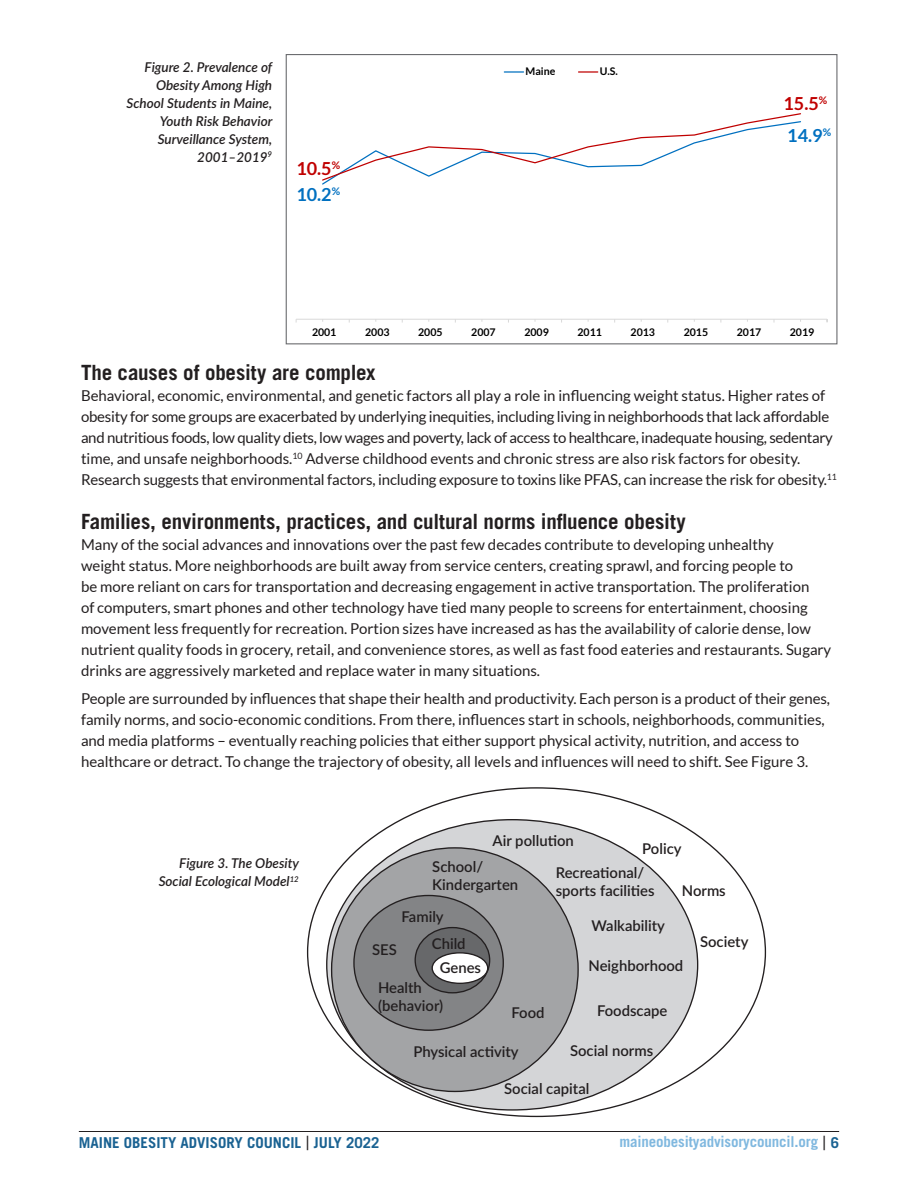
<style>
.page{position:relative;width:918px;height:1188px;background:#fff}
.page>*{position:absolute;margin:0;border:0;box-sizing:border-box;transform-origin:0 0}
.subheading{font:700 21px "Trade Gothic LT Std";letter-spacing:-.01em;color:#231f20}
.t1{font:700 18px "Lato";color:#c00000}
.t2{font:700 18px "Lato";color:#0070c0}
.List_Paragraph{font:15px/21px "Lato";color:#231f20}
.t3{font:700 15px "Trade Gothic LT Std";color:#1a6292}
.t4{font:700 15px "Trade Gothic LT Std";letter-spacing:-.01em;color:#80b8df}
.t5{font:600 14.85px/17.9px "Lato";color:#231f20}
.t6{font:italic 600 13.5px/18px "Lato";color:#231f20;text-align:right}
.t7{font:700 10.5px "Lato";letter-spacing:-.005em;color:#000}
.s1{font-weight:400;font-size:19.5px;color:#231f20}
.s2{color:#1a6292}
</style>
<div class="page">
<hr style="left:79px;top:1131px;width:760px;height:1px;background:#231f20">
<hr style="left:296px;top:319px;width:531px;height:1px;background:#d9d9d9">
<svg style="left:322px;top:113px;width:479px;height:72px"></svg>
<hr style="left:504px;top:71px;width:20px;height:2px;background:#0070c0">
<svg style="left:579px;top:71px;width:19px;height:2px"></svg>
<div style="left:286px;top:54px;width:551px;height:290px;border:1px solid #6c6d70"></div>
<div style="left:327px;top:820px;width:371px;height:290px;background:#d4d5d7;border-radius:50%"></div>
<div style="left:332px;top:848px;width:246px;height:243px;background:#a3a4a6;border-radius:50%"></div>
<div style="left:354px;top:895px;width:149px;height:135px;background:#838486;border-radius:50%"></div>
<div style="left:415px;top:928px;width:75px;height:65px;background:#67686a;border-radius:50%"></div>
<div style="left:415px;top:927px;width:75px;height:66px;border:1px solid #231f20;border-radius:50%"></div>
<div style="left:432px;top:953px;width:56px;height:30px;background:#fff;border-radius:50%"></div>
<div style="left:432px;top:952px;width:56px;height:32px;border:1px solid #231f20;border-radius:50%"></div>
<p class="t6" style="left:127px;top:57px;width:147px">Figure 2. Prevalence of<br>Obesity Among High<br>School Students in Maine,<br>Youth Risk Behavior<br>Surveillance System,<br>2001–2019<sup>9</sup></p>
<p class="t1" style="left:296px;top:159px;width:45px">10.5<sup>%</sup></p>
<p class="t2" style="left:296px;top:184px;width:45px">10.2<sup>%</sup></p>
<p class="t7" style="left:526px;top:65px;width:31px">Maine</p>
<p class="t7" style="left:600px;top:65px;width:19px">U.S.</p>
<p class="t1" style="left:784px;top:93px;width:45px">15.5<sup>%</sup></p>
<p class="t2" style="left:787px;top:125px;width:45px">14.9<sup>%</sup></p>
<p class="t7" style="left:312px;top:326px;width:26px">2001</p>
<p class="t7" style="left:365px;top:326px;width:26px">2003</p>
<p class="t7" style="left:418px;top:326px;width:26px">2005</p>
<p class="t7" style="left:471px;top:326px;width:26px">2007</p>
<p class="t7" style="left:524px;top:326px;width:26px">2009</p>
<p class="t7" style="left:578px;top:326px;width:26px">2011</p>
<p class="t7" style="left:631px;top:326px;width:26px">2013</p>
<p class="t7" style="left:684px;top:326px;width:26px">2015</p>
<p class="t7" style="left:737px;top:326px;width:26px">2017</p>
<p class="t7" style="left:790px;top:326px;width:26px">2019</p>
<p class="subheading" style="left:81px;top:359px;width:296px">The causes of obesity are complex</p>
<p class="List_Paragraph" style="left:81px;top:385px;width:758px">Behavioral, economic, environmental, and genetic factors all play a role in influencing weight status. Higher rates of obesity for some groups are exacerbated by underlying inequities, including living in neighborhoods that lack affordable and nutritious foods, low quality diets, low wages and poverty, lack of access to healthcare, inadequate housing, sedentary time, and unsafe neighborhoods.<sup>10</sup> Adverse childhood events and chronic stress are also risk factors for obesity.<br>Research suggests that environmental factors, including exposure to toxins like PFAS, can increase the risk for obesity.<sup>11</sup></p>
<p class="subheading" style="left:81px;top:509px;width:606px">Families, environments, practices, and cultural norms influence obesity</p>
<p class="List_Paragraph" style="left:81px;top:534px;width:752px">Many of the social advances and innovations over the past few decades contribute to developing unhealthy<br>weight status. More neighborhoods are built away from service centers, creating sprawl, and forcing people to<br>be more reliant on cars for transportation and decreasing engagement in active transportation. The proliferation<br>of computers, smart phones and other technology have tied many people to screens for entertainment, choosing movement less frequently for recreation. Portion sizes have increased as has the availability of calorie dense, low nutrient quality foods in grocery, retail, and convenience stores, as well as fast food eateries and restaurants. Sugary drinks are aggressively marketed and replace water in many situations.</p>
<p class="List_Paragraph" style="left:81px;top:688px;width:751px">People are surrounded by influences that shape their health and productivity. Each person is a product of their genes, family norms, and socio-economic conditions. From there, influences start in schools, neighborhoods, communities, and media platforms – eventually reaching policies that either support physical activity, nutrition, and access to healthcare or detract. To change the trajectory of obesity, all levels and influences will need to shift. See Figure 3.</p>
<p class="t6" style="left:159px;top:854px;width:142px">Figure 3. The Obesity<br>Social Ecological Model<sup>12</sup></p>
<p class="t5" style="left:493px;top:831px;width:83px">Air pollution</p>
<p class="t5" style="left:642px;top:839px;width:41px">Policy</p>
<p class="t5" style="left:432px;top:857px;width:87px">School/<br>Kindergarten</p>
<p class="t5" style="left:556px;top:863px;width:100px">Recreational/ sports facilities</p>
<p class="t5" style="left:682px;top:881px;width:45px">Norms</p>
<p class="t5" style="left:700px;top:932px;width:50px">Society</p>
<p class="t5" style="left:402px;top:907px;width:44px">Family</p>
<p class="t5" style="left:592px;top:916px;width:75px">Walkability</p>
<p class="t5" style="left:589px;top:956px;width:96px">Neighborhood</p>
<p class="t5" style="left:597px;top:1001px;width:72px">Foodscape</p>
<p class="t5" style="left:432px;top:934px;width:35px">Child</p>
<p class="t5" style="left:372px;top:940px;width:26px">SES</p>
<p class="t5" style="left:440px;top:958px;width:43px">Genes</p>
<p class="t5" style="left:378px;top:978px;width:45px">Health</p>
<p class="t5" style="left:378px;top:996px;width:67px">(behavior)</p>
<p class="t5" style="left:512px;top:1003px;width:35px">Food</p>
<p class="t5" style="left:413px;top:1042px;width:107px">Physical activity</p>
<p class="t5" style="left:570px;top:1041px;width:85px">Social norms</p>
<p class="t5" style="left:504px;top:1079px;width:87px">Social capital</p>
<p class="t3" style="left:79px;top:1134px;width:302px">MAINE OBESITY ADVISORY COUNCIL <span class="s1">|</span> JULY 2022</p>
<p class="t4" style="left:619px;top:1132px;width:221px">maineobesityadvisorycouncil.org <span class="s1">|</span> <span class="s2">6</span></p>
</div>
